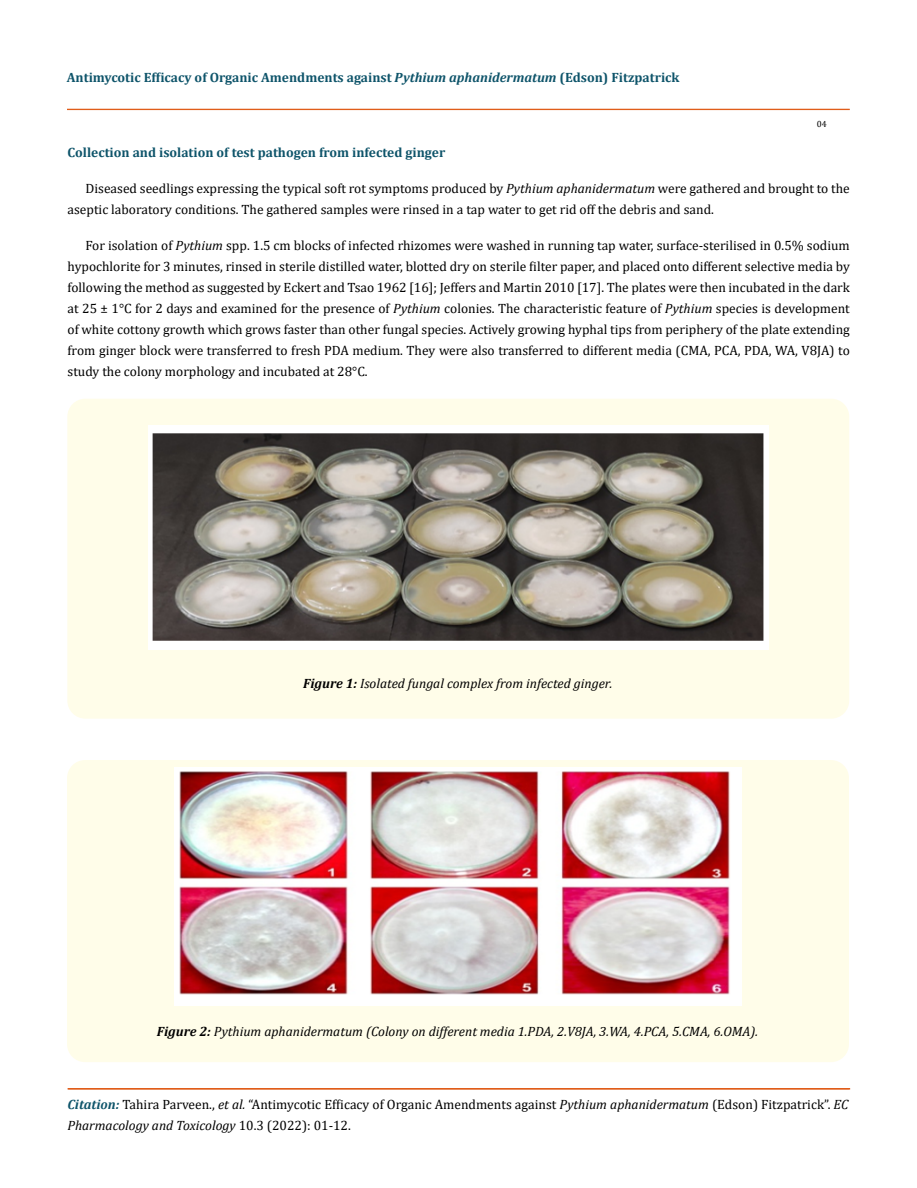
<style>
.page{position:relative;width:917px;height:1188px;background:#fff}
.page>*{position:absolute;margin:0;border:0;box-sizing:border-box;transform-origin:0 0}
.t1{font:13.5px/21px "Cambria";color:#000}
.t2{font:700 13.5px "Cambria";color:#0e546a}
.t3{font:italic 13.5px "Cambria";color:#000}
.t4{font:9px "Cambria";color:#000}
.s1{font-style:italic}
.s2{font-weight:700}
.s3{font-weight:700;font-style:italic;color:#0e546a}
</style>
<div class="page">
<div style="left:67px;top:109px;width:782px;height:1px;border:1px solid #e05d1a"></div>
<div style="left:67px;top:399px;width:782px;height:320px;background:#fffde9;border-radius:18px"></div>
<img style="left:148px;top:425px;width:620px;height:224px">
<div style="left:67px;top:760px;width:782px;height:302px;background:#fffde9;border-radius:18px"></div>
<img style="left:175px;top:768px;width:566px;height:237px">
<p class="t2" style="left:67px;top:68px;width:614px">Antimycotic Efficacy of Organic Amendments against <span class="s1">Pythium aphanidermatum</span> (Edson) Fitzpatrick</p>
<p class="t4" style="left:816px;top:118px;width:11px">04</p>
<p class="t2" style="left:68px;top:143px;width:379px">Collection and isolation of test pathogen from infected ginger</p>
<p class="t1" style="left:68px;top:178px;width:783px;text-indent:18px">Diseased seedlings expressing the typical soft rot symptoms produced by <span class="s1">Pythium aphanidermatum</span> were gathered and brought to the aseptic laboratory conditions. The gathered samples were rinsed in a tap water to get rid off the debris and sand.</p>
<p class="t1" style="left:68px;top:235px;width:783px;text-align:justify;text-indent:18px">For isolation of <span class="s1">Pythium</span> spp. 1.5 cm blocks of infected rhizomes were washed in running tap water, surface-sterilised in 0.5% sodium hypochlorite for 3 minutes, rinsed in sterile distilled water, blotted dry on sterile filter paper, and placed onto different selective media by following the method as suggested by Eckert and Tsao 1962 [16]; Jeffers and Martin 2010 [17]. The plates were then incubated in the dark at 25 ± 1°C for 2 days and examined for the presence of <span class="s1">Pythium</span> colonies. The characteristic feature of <span class="s1">Pythium</span> species is development of white cottony growth which grows faster than other fungal species. Actively growing hyphal tips from periphery of the plate extending from ginger block were transferred to fresh PDA medium. They were also transferred to different media (CMA, PCA, PDA, WA, V8JA) to study the colony morphology and incubated at 28°C.</p>
<p class="t3" style="left:303px;top:674px;width:311px"><span class="s2">Figure 1:</span> Isolated fungal complex from infected ginger.</p>
<p class="t3" style="left:157px;top:1021px;width:602px"><span class="s2">Figure 2:</span> Pythium aphanidermatum (Colony on different media 1.PDA, 2.V8JA, 3.WA, 4.PCA, 5.CMA, 6.OMA).</p>
<p class="t1" style="left:68px;top:1094px;width:782px"><span class="s3">Citation:</span> Tahira Parveen., <span class="s1">et al.</span> “Antimycotic Efficacy of Organic Amendments against <span class="s1">Pythium aphanidermatum</span> (Edson) Fitzpatrick”. <span class="s1">EC<br>Pharmacology and Toxicology</span> 10.3 (2022): 01-12.</p>
</div>
